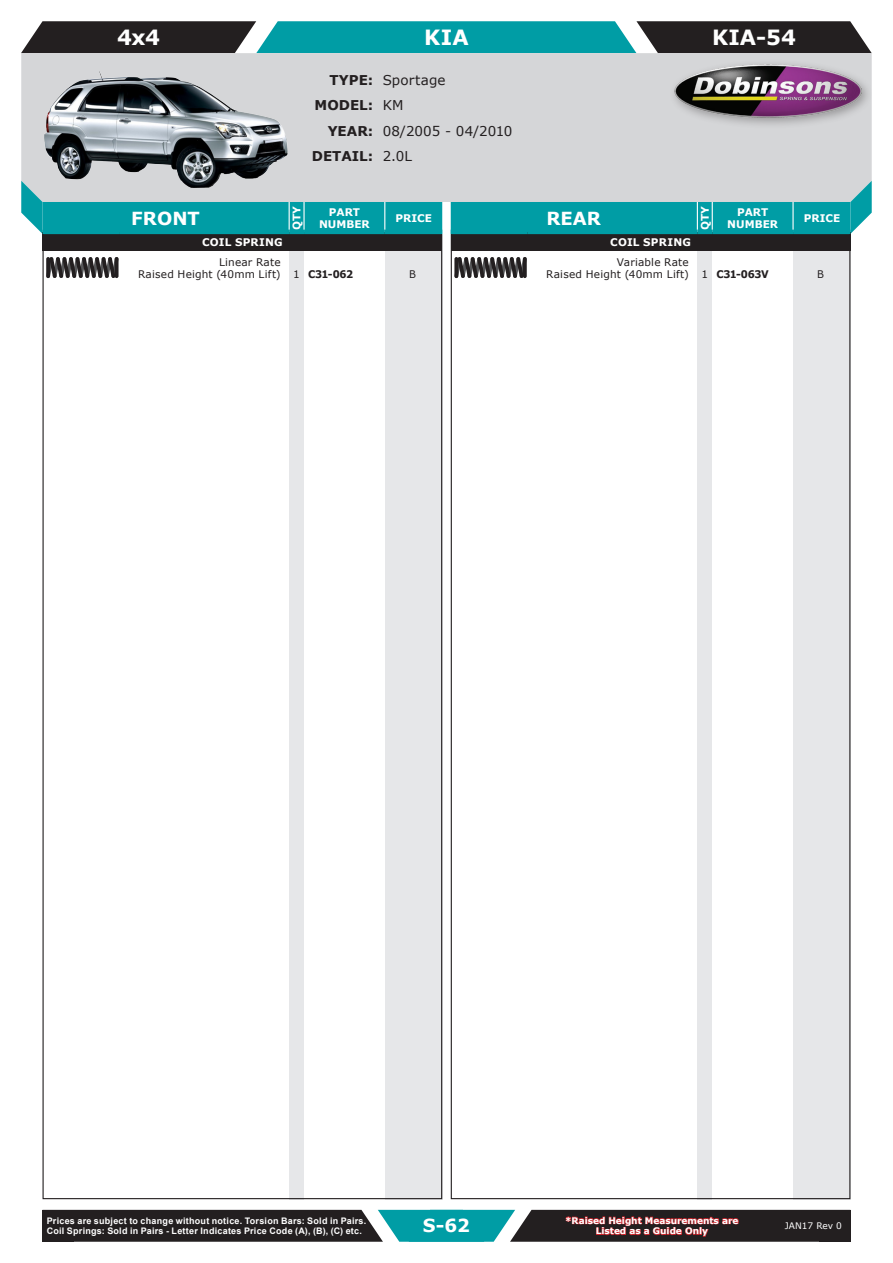
<style>
.page{position:relative;width:893px;height:1263px;background:#fff}
.page>*{position:absolute;margin:0;border:0;box-sizing:border-box;transform-origin:0 0}
.Vehicle_Code{font:700 21px "Verdana";color:#fff}
.Vehicle_Make{font:700 21px "Verdana";color:#fff}
.t1{font:700 18px "Verdana";color:#fff}
.t2{font:700 13.5px/25.5px "Verdana";color:#231f20;text-align:right}
.Vehicle_Year{font:13.5px "Verdana";letter-spacing:-.01em;color:#231f20}
.Vehicle_Type{font:13.5px "Verdana";letter-spacing:.01em;color:#231f20}
.Vehicle_Detail{font:13.5px "Verdana";color:#231f20}
.Vehicle_Model{font:13.5px "Verdana";color:#231f20}
.Part_Description{font:10.5px "Verdana";letter-spacing:.02em;color:#231f20}
.Heading{font:700 10.5px/12.6px "Verdana";color:#fff;text-align:center}
.Part_Number{font:700 10.5px "Verdana";letter-spacing:-.035em;color:#231f20;scale:.95 1}
.Part_Quantity{font:10.5px "Verdana";color:#231f20}
.Part_Price{font:10.5px "Verdana";color:#231f20;scale:.95 1}
.t3{font:700 9px/10.8px "Arial";letter-spacing:.025em;color:#fff}
.t4{font:700 9px/10.8px "Verdana";color:#fff;text-align:center}
.t5{font:9px "Verdana";color:#fff}
</style>
<div class="page">
<svg style="left:21px;top:21px;width:851px;height:32px;background:#26666a"></svg>
<div style="left:21px;top:53px;width:851px;height:149px;background:#d5d6d8"></div>
<svg style="left:74px;top:1210px;width:745px;height:32px;background:#313e40"></svg>
<div style="left:43px;top:1210px;width:31px;height:32px;background:#231f20"></div>
<div style="left:819px;top:1210px;width:31px;height:32px;background:#231f20"></div>
<svg style="left:21px;top:181px;width:421px;height:53px;background:#52b3b9"></svg>
<hr style="left:289px;top:202px;width:1px;height:32px;background:#fff">
<hr style="left:303px;top:202px;width:2px;height:32px;background:#fff">
<hr style="left:384px;top:202px;width:1px;height:32px;background:#fff">
<svg style="left:451px;top:181px;width:421px;height:53px;background:#5bb5bb"></svg>
<hr style="left:697px;top:202px;width:1px;height:32px;background:#fff">
<hr style="left:712px;top:202px;width:1px;height:32px;background:#fff">
<hr style="left:792px;top:202px;width:2px;height:32px;background:#fff">
<div style="left:669px;top:59px;width:204px;height:71px;background:#231f20;opacity:.35"></div>
<img style="left:674px;top:65px;width:187px;height:52px">
<div style="left:289px;top:234px;width:15px;height:965px;background:#e6e7e9"></div>
<div style="left:697px;top:234px;width:15px;height:965px;background:#e6e7e9"></div>
<div style="left:385px;top:234px;width:57px;height:965px;background:#e6e7e9"></div>
<div style="left:793px;top:234px;width:57px;height:965px;background:#e6e7e9"></div>
<img style="left:45px;top:72px;width:243px;height:115px">
<div style="left:43px;top:232px;width:399px;height:19px;background:#231f20"></div>
<hr style="left:43px;top:230px;width:76px;height:4px;background:#009da5">
<hr style="left:119px;top:230px;width:170px;height:4px;background:#009da5">
<hr style="left:289px;top:230px;width:15px;height:4px;background:#009da5">
<hr style="left:304px;top:230px;width:81px;height:4px;background:#009da5">
<hr style="left:385px;top:230px;width:57px;height:4px;background:#009da5">
<svg style="left:46px;top:257px;width:73px;height:21px"></svg>
<svg style="left:115px;top:259px;width:4px;height:17px"></svg>
<div style="left:451px;top:232px;width:399px;height:19px;background:#231f20"></div>
<hr style="left:451px;top:230px;width:76px;height:4px;background:#009da5">
<hr style="left:527px;top:230px;width:170px;height:4px;background:#009da5">
<hr style="left:697px;top:230px;width:15px;height:4px;background:#009da5">
<hr style="left:712px;top:230px;width:81px;height:4px;background:#009da5">
<hr style="left:793px;top:230px;width:57px;height:4px;background:#009da5">
<svg style="left:454px;top:257px;width:73px;height:21px"></svg>
<svg style="left:523px;top:259px;width:4px;height:17px"></svg>
<h1 class="Vehicle_Code" style="left:117px;top:22px;width:44px">4x4</h1>
<p class="Vehicle_Make" style="left:424px;top:22px;width:46px">KIA</p>
<p class="Vehicle_Code" style="left:712px;top:22px;width:85px">KIA-54</p>
<h3 class="t2" style="left:312px;top:67px;width:63px">TYPE:<br>MODEL:<br>YEAR:<br>DETAIL:</h3>
<p class="Vehicle_Type" style="left:383px;top:71px;width:64px">Sportage</p>
<p class="Vehicle_Model" style="left:383px;top:96px;width:22px">KM</p>
<p class="Vehicle_Year" style="left:383px;top:122px;width:131px">08/2005 - 04/2010</p>
<p class="Vehicle_Detail" style="left:383px;top:147px;width:31px">2.0L</p>
<h2 class="t1" style="left:131px;top:205px;width:70px">FRONT</h2>
<p class="Heading" style="left:290px;top:230px;width:25px;rotate:-90deg">QTY</p>
<p class="Heading" style="left:319px;top:205px;width:52px">PART<br>NUMBER</p>
<p class="Heading" style="left:396px;top:212px;width:38px">PRICE</p>
<h2 class="t1" style="left:547px;top:205px;width:56px">REAR</h2>
<p class="Heading" style="left:698px;top:230px;width:25px;rotate:-90deg">QTY</p>
<p class="Heading" style="left:727px;top:205px;width:52px">PART<br>NUMBER</p>
<p class="Heading" style="left:804px;top:212px;width:38px">PRICE</p>
<p class="Heading" style="left:202px;top:236px;width:82px">COIL SPRING</p>
<p class="Part_Description" style="left:219px;top:255px;width:63px">Linear Rate</p>
<p class="Part_Description" style="left:138px;top:267px;width:144px">Raised Height (40mm Lift)</p>
<p class="Part_Quantity" style="left:293px;top:267px;width:8px">1</p>
<p class="Part_Number" style="left:308px;top:267px;width:49px">C31-062</p>
<p class="Part_Price" style="left:409px;top:267px;width:9px">B</p>
<p class="Heading" style="left:610px;top:236px;width:82px">COIL SPRING</p>
<p class="Part_Description" style="left:617px;top:255px;width:74px">Variable Rate</p>
<p class="Part_Description" style="left:546px;top:267px;width:144px">Raised Height (40mm Lift)</p>
<p class="Part_Quantity" style="left:701px;top:267px;width:8px">1</p>
<p class="Part_Number" style="left:716px;top:267px;width:56px">C31-063V</p>
<p class="Part_Price" style="left:817px;top:267px;width:9px">B</p>
<p class="t3" style="left:47px;top:1215px;width:321px">Prices are subject to change without notice. Torsion Bars: Sold in Pairs.<br>Coil Springs: Sold in Pairs - Letter Indicates Price Code (A), (B), (C) etc.</p>
<h2 class="t1" style="left:423px;top:1213px;width:49px">S-62</h2>
<p class="t4" style="left:565px;top:1215px;width:175px">*Raised Height Measurements are<br>Listed as a Guide Only</p>
<p class="t5" style="left:785px;top:1220px;width:59px">JAN17 Rev 0</p>
</div>
